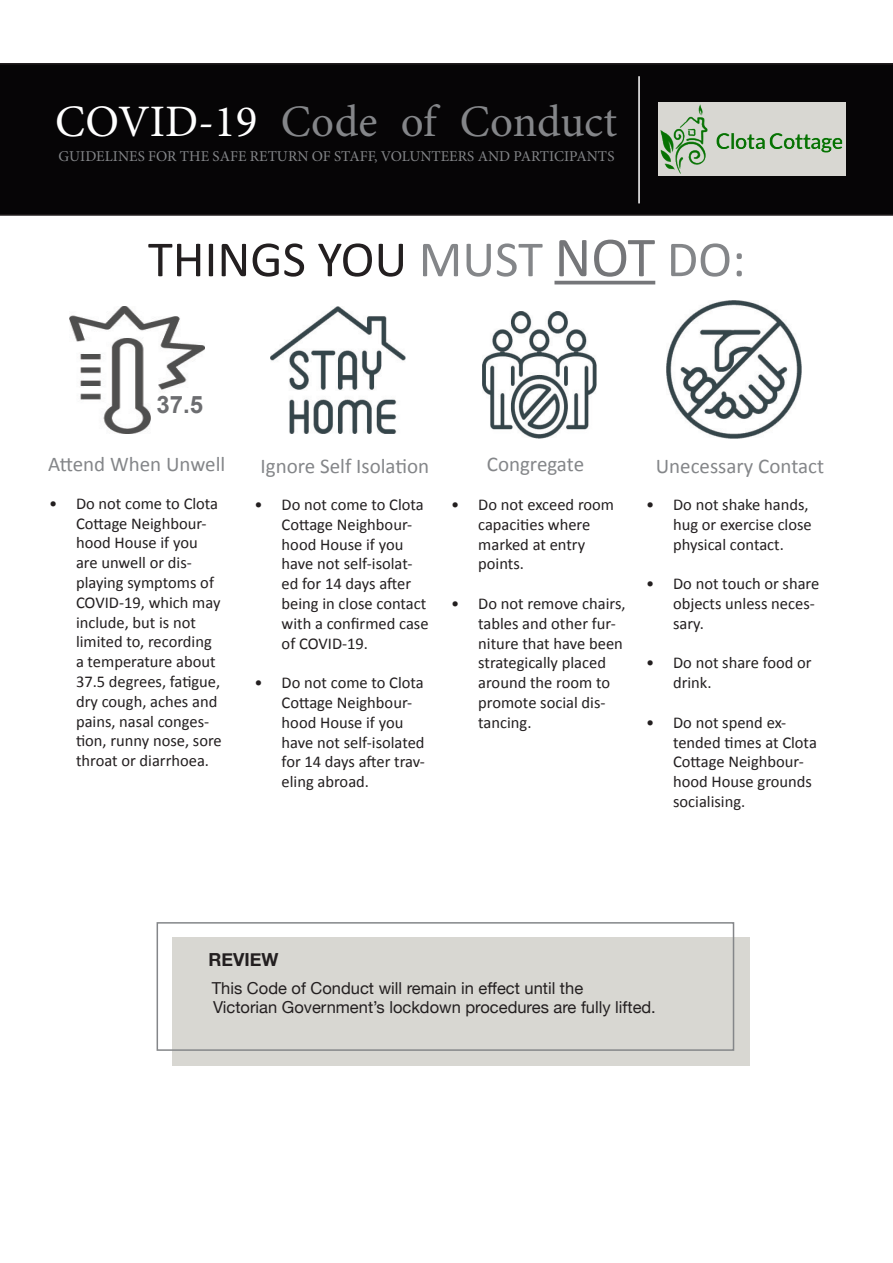
<style>
.page{position:relative;width:893px;height:1263px;background:#fff}
.page>*{position:absolute;margin:0;border:0;box-sizing:border-box;transform-origin:0 0}
.t1{font:51px "Calibri";color:#231f20}
.t2{font:45px "Minion Pro";color:#848689}
.t3{font:700 24px "Arial";color:#6c6d70}
.t4{font:21px "Calibri";color:#848689}
.t5{font:700 18px "Helvetica Neue";color:#231f20}
.t6{font:16.5px/19.8px "Calibri";color:#231f20}
.t7{font:16.5px "Helvetica Neue";color:#231f20}
.t8{font:15px "Minion Pro";color:#848689}
.s1{color:#fff}
.s2{color:#848689}
.s3{font-size:57px;color:#757679}
</style>
<div class="page">
<div style="left:172px;top:937px;width:577px;height:129px;background:#d8d7d2"></div>
<div style="left:0;top:63px;width:893px;height:153px;background:#060506"></div>
<hr style="left:638px;top:76px;width:2px;height:127px;background:#fff">
<hr style="left:554px;top:281px;width:101px;height:3px;background:#757679">
<img style="left:483px;top:311px;width:113px;height:128px">
<img style="left:667px;top:300px;width:135px;height:139px">
<img style="left:70px;top:306px;width:135px;height:127px">
<img style="left:271px;top:306px;width:135px;height:127px">
<div style="left:157px;top:922px;width:577px;height:129px;border:2px solid #848689"></div>
<img style="left:659px;top:103px;width:187px;height:74px">
<p class="t2" style="left:55px;top:91px;width:564px"><span class="s1">COVID-19</span> Code of Conduct</p>
<p class="t8" style="left:59px;top:146px;width:557px">GUIDELINES FOR THE SAFE RETURN OF STAFF, VOLUNTEERS AND PARTICIPANTS</p>
<p class="t1" style="left:148px;top:224px;width:599px">THINGS YOU <span class="s2">MUST</span> <span class="s3">NOT</span> <span class="s2">DO:</span></p>
<p class="t3" style="left:157px;top:389px;width:48px">37.5</p>
<p class="t4" style="left:48px;top:450px;width:179px">Attend When Unwell</p>
<p class="t4" style="left:261px;top:451px;width:170px">Ignore Self Isolation</p>
<p class="t4" style="left:487px;top:450px;width:99px">Congregate</p>
<p class="t4" style="left:656px;top:451px;width:170px">Unecessary Contact</p>
<p class="t6" style="left:76px;top:493px;width:147px;text-indent:-27px">• Do not come to Clota<br>Cottage Neighbour&shy;hood House if you are unwell or dis&shy;playing symptoms of<br>COVID-19, which may include, but is not limited to, recording a temperature about<br>37.5 degrees, fatigue, dry cough, aches and pains, nasal conges&shy;tion, runny nose, sore throat or diarrhoea.</p>
<p class="t6" style="left:282px;top:494px;width:148px;text-indent:-27px">• Do not come to Clota<br>Cottage Neighbour&shy;hood House if you have not self-isolat&shy;ed for 14 days after being in close contact with a confirmed case of COVID-19.</p>
<p class="t6" style="left:282px;top:672px;width:145px;text-indent:-27px">• Do not come to Clota<br>Cottage Neighbour&shy;hood House if you have not self-isolated for 14 days after trav&shy;eling abroad.</p>
<p class="t6" style="left:478px;top:494px;width:137px;text-indent:-27px">• Do not exceed room capacities where marked at entry points.</p>
<p class="t6" style="left:478px;top:593px;width:149px;text-indent:-27px">• Do not remove chairs, tables and other fur&shy;niture that have been strategically placed around the room to promote social dis&shy;tancing.</p>
<p class="t6" style="left:673px;top:494px;width:140px;text-indent:-27px">• Do not shake hands, hug or exercise close physical contact.</p>
<p class="t6" style="left:673px;top:573px;width:148px;text-indent:-27px">• Do not touch or share objects unless neces&shy;sary.</p>
<p class="t6" style="left:673px;top:652px;width:140px;text-indent:-27px">• Do not share food or drink.</p>
<p class="t6" style="left:673px;top:712px;width:145px;text-indent:-27px">• Do not spend ex&shy;tended times at Clota<br>Cottage Neighbour&shy;hood House grounds socialising.</p>
<p class="t5" style="left:209px;top:945px;width:71px">REVIEW</p>
<p class="t7" style="left:212px;top:976px;width:373px">This Code of Conduct will remain in effect until the</p>
<p class="t7" style="left:213px;top:995px;width:444px">Victorian Government’s lockdown procedures are fully lifted.</p>
</div>
